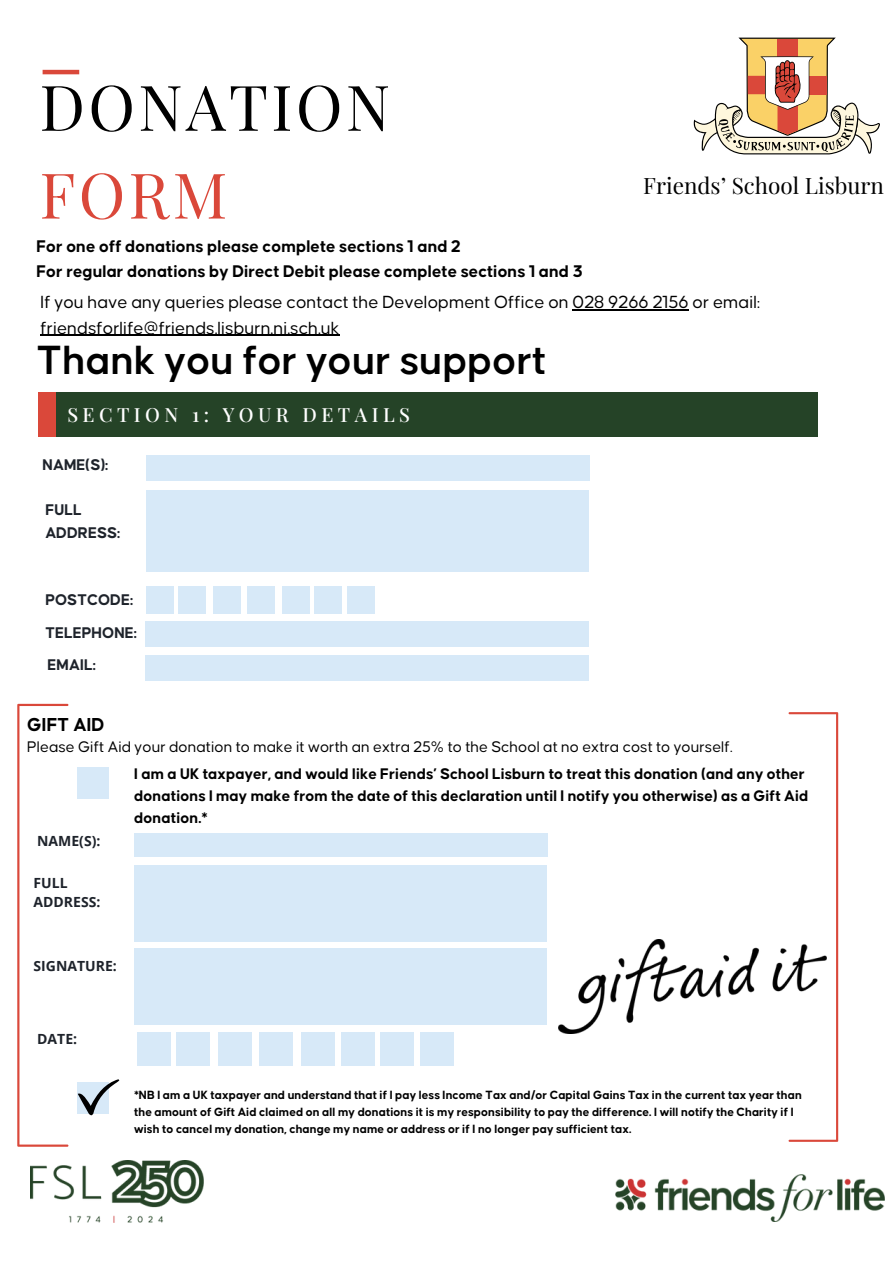
<style>
.page{position:relative;width:893px;height:1264px;background:#fff}
.page>*{position:absolute;margin:0;border:0;box-sizing:border-box;transform-origin:0 0}
.t1{font:63px/87.8px "Playfair Display";letter-spacing:.05em;color:#000}
.t2{font:600 43.5px "Causten";color:#000}
.t3{font:22.5px "Playfair Display";color:#000}
.t4{font:700 19.95px "Causten";color:#000}
.t5{font:500 19.5px "Playfair Display";letter-spacing:.23em;color:#fff}
.t6{font:18.75px/25.8px "Causten";color:#000}
.t7{font:700 18px/24.8px "Causten";color:#000}
.t8{font:700 16.5px/22.5px "Causten";color:#1e232b}
.t9{font:700 16.35px/21.8px "Causten";color:#000}
.t10{font:16.35px "Causten";color:#000}
.t11{font:700 13.95px/18.9px "Open Sans";color:#1e232b}
.t12{font:700 12.75px/17px "Causten";color:#000}
.s1{color:#da483a}
</style>
<div class="page">
<hr style="left:43px;top:70px;width:36px;height:4px;background:#da483a">
<svg style="left:693px;top:38px;width:186px;height:116px"></svg>
<div style="left:38px;top:392px;width:18px;height:45px;background:#da483a"></div>
<div style="left:56px;top:392px;width:761px;height:45px;background:#254327"></div>
<div style="left:146px;top:455px;width:444px;height:26px;background:#d7e9f8"></div>
<div style="left:147px;top:490px;width:441px;height:82px;background:#d7e9f8"></div>
<div style="left:146px;top:586px;width:28px;height:28px;background:#d7e9f8"></div>
<div style="left:178px;top:586px;width:28px;height:28px;background:#d7e9f8"></div>
<div style="left:213px;top:586px;width:28px;height:28px;background:#d7e9f8"></div>
<div style="left:247px;top:586px;width:28px;height:28px;background:#d7e9f8"></div>
<div style="left:282px;top:586px;width:28px;height:28px;background:#d7e9f8"></div>
<div style="left:314px;top:586px;width:28px;height:28px;background:#d7e9f8"></div>
<div style="left:347px;top:586px;width:28px;height:28px;background:#d7e9f8"></div>
<div style="left:145px;top:621px;width:443px;height:25px;background:#d7e9f8"></div>
<div style="left:145px;top:655px;width:443px;height:26px;background:#d7e9f8"></div>
<svg style="left:17px;top:703px;width:51px;height:443px"></svg>
<div style="left:134px;top:832px;width:414px;height:24px;background:#d7e9f8"></div>
<div style="left:134px;top:865px;width:412px;height:76px;background:#d7e9f8"></div>
<div style="left:134px;top:947px;width:412px;height:77px;background:#d7e9f8"></div>
<div style="left:137px;top:1032px;width:34px;height:33px;background:#d7e9f8"></div>
<div style="left:176px;top:1032px;width:33px;height:33px;background:#d7e9f8"></div>
<div style="left:217px;top:1032px;width:34px;height:33px;background:#d7e9f8"></div>
<div style="left:259px;top:1032px;width:34px;height:33px;background:#d7e9f8"></div>
<div style="left:301px;top:1032px;width:34px;height:33px;background:#d7e9f8"></div>
<div style="left:341px;top:1032px;width:33px;height:33px;background:#d7e9f8"></div>
<div style="left:380px;top:1032px;width:34px;height:33px;background:#d7e9f8"></div>
<div style="left:420px;top:1032px;width:33px;height:33px;background:#d7e9f8"></div>
<div style="left:77px;top:767px;width:32px;height:31px;background:#d7e9f8"></div>
<svg style="left:788px;top:712px;width:50px;height:429px"></svg>
<img style="left:558px;top:939px;width:268px;height:94px">
<div style="left:77px;top:1082px;width:32px;height:31px;background:#d7e9f8"></div>
<svg style="left:78px;top:1079px;width:41px;height:36px"></svg>
<img style="left:31px;top:1160px;width:173px;height:62px">
<img style="left:615px;top:1174px;width:269px;height:47px">
<hr style="left:572px;top:309px;width:116px;height:1px;background:#000">
<hr style="left:41px;top:335px;width:298px;height:1px;background:#000">
<h1 class="t1" style="left:40px;top:61px;width:352px">DONATION<br><span class="s1">FORM</span></h1>
<p class="t3" style="left:643px;top:170px;width:242px">Friends’ School Lisburn</p>
<p class="t7" style="left:36px;top:235px;width:548px">For one off donations please complete sections 1 and 2<br>For regular donations by Direct Debit please complete sections 1 and 3</p>
<p class="t6" style="left:41px;top:290px;width:721px">If you have any queries please contact the Development Office on 028 9266 2156 or email: friendsforlife@friends.lisburn.ni.sch.uk</p>
<p class="t2" style="left:37px;top:341px;width:511px">Thank you for your support</p>
<p class="t5" style="left:67px;top:401px;width:344px">SECTION 1: YOUR DETAILS</p>
<h5 class="t8" style="left:43px;top:454px;width:67px">NAME(S):</h5>
<h3 class="t8" style="left:45px;top:499px;width:77px">FULL<br>ADDRESS:</h3>
<p class="t8" style="left:45px;top:589px;width:89px">POSTCODE:</p>
<h6 class="t8" style="left:45px;top:622px;width:93px">TELEPHONE:</h6>
<h2 class="t8" style="left:48px;top:654px;width:50px">EMAIL:</h2>
<h4 class="t4" style="left:27px;top:715px;width:79px">GIFT AID</h4>
<p class="t10" style="left:27px;top:740px;width:706px">Please Gift Aid your donation to make it worth an extra 25% to the School at no extra cost to yourself.</p>
<p class="t11" style="left:37px;top:831px;width:65px">NAME(S):</p>
<p class="t11" style="left:34px;top:872px;width:68px">FULL<br>ADDRESS:</p>
<p class="t9" style="left:134px;top:764px;width:675px">I am a UK taxpayer, and would like Friends’ School Lisburn to treat this donation (and any other donations I may make from the date of this declaration until I notify you otherwise) as a Gift Aid donation.*</p>
<p class="t11" style="left:34px;top:955px;width:85px">SIGNATURE:</p>
<p class="t11" style="left:37px;top:1028px;width:41px">DATE:</p>
<p class="t12" style="left:134px;top:1087px;width:669px">*NB I am a UK taxpayer and understand that if I pay less Income Tax and/or Capital Gains Tax in the current tax year than the amount of Gift Aid claimed on all my donations it is my responsibility to pay the difference. I will notify the Charity if I wish to cancel my donation, change my name or address or if I no longer pay sufficient tax.</p>
</div>
